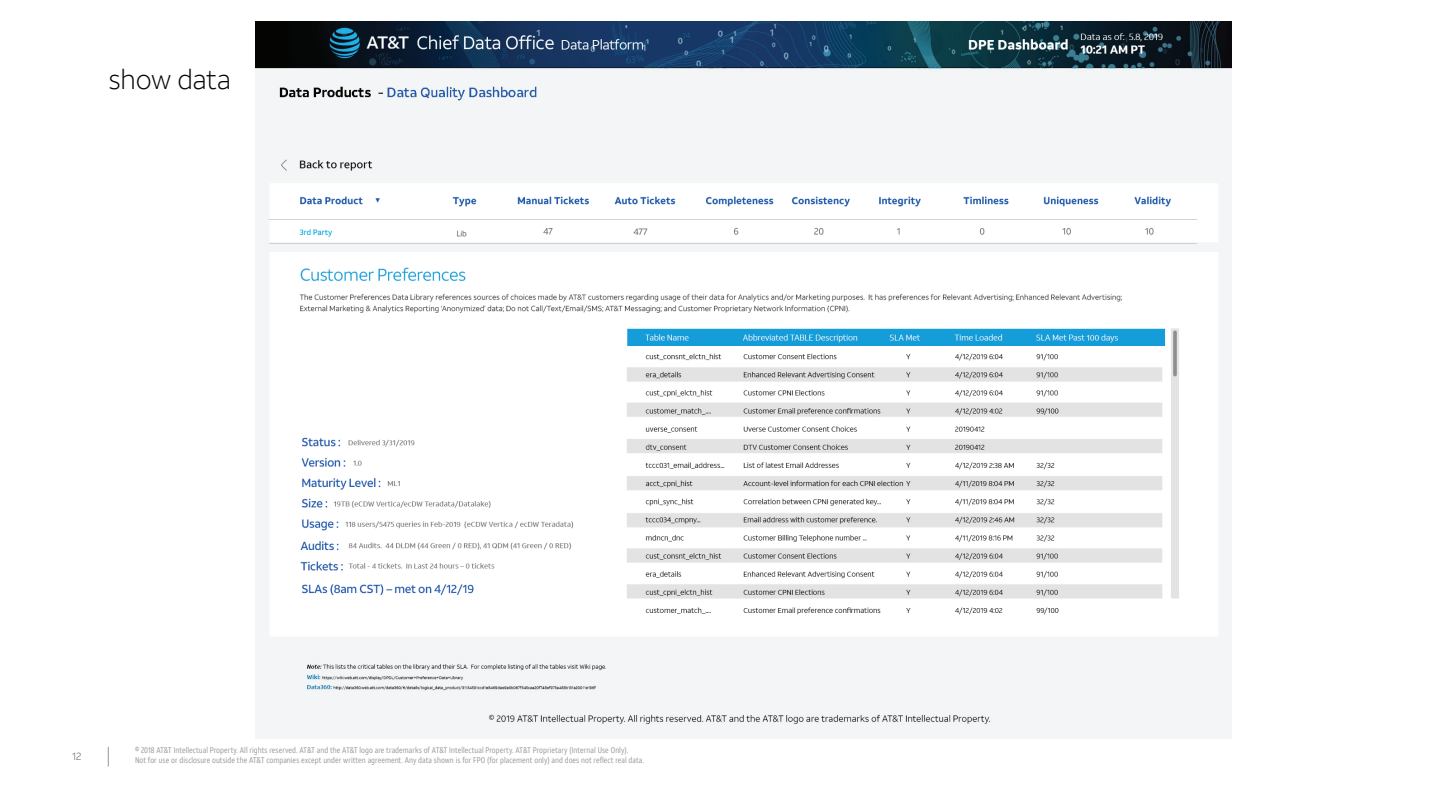
<style>
.page{position:relative;width:1440px;height:810px;background:#fff}
.page>*{position:absolute;margin:0;border:0;box-sizing:border-box;transform-origin:0 0}
.t1{font:300 27px "ATT Aleck Sans";letter-spacing:-.015em;color:#040503}
.t2{font:300 10.5px "ATT Aleck Sans";color:#5a5b5a}
.t3{font:8.25px/9.8px "ATT Aleck Cd";letter-spacing:.005em;color:#969696}
</style>
<div class="page">
<svg style="left:108px;top:747px;width:1px;height:20px"></svg>
<img style="left:255px;top:22px;width:977px;height:716px">
<h1 class="t1" style="left:109px;top:63px;width:124px">show data</h1>
<p class="t2" style="left:72px;top:750px;width:11px">12</p>
<p class="t3" style="left:135px;top:745px;width:511px">© 2018 AT&amp;T Intellectual Property. All rights reserved. AT&amp;T and the AT&amp;T logo are trademarks of AT&amp;T Intellectual Property. AT&amp;T Proprietary (Internal Use Only).<br>Not for use or disclosure outside the AT&amp;T companies except under written agreement. Any data shown is for FPO (for placement only) and does not reflect real data.</p>
</div>
